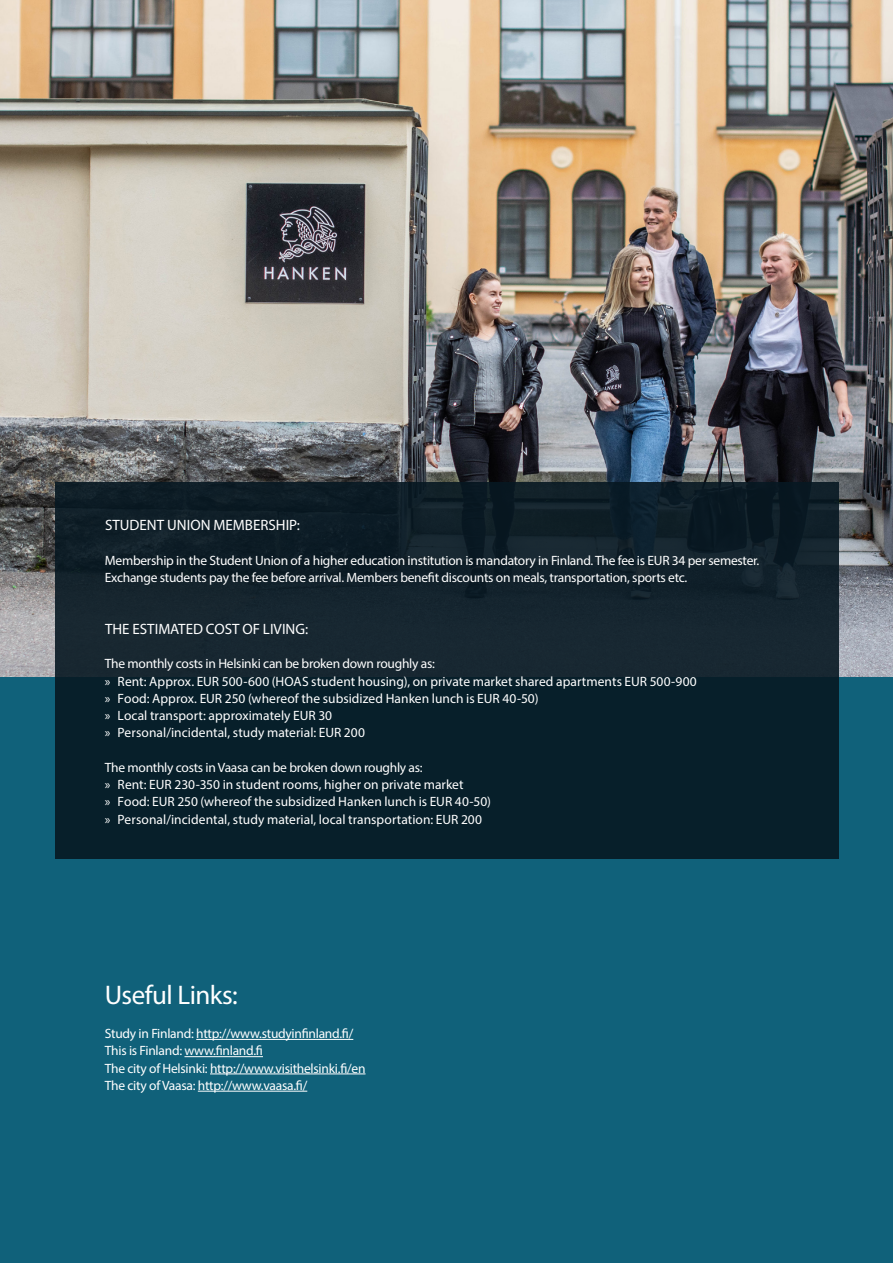
<style>
.page{position:relative;width:893px;height:1263px;background:#fff}
.page>*{position:absolute;margin:0;border:0;box-sizing:border-box;transform-origin:0 0}
.t1{font:27px "Myriad Pro";letter-spacing:-.02em;color:#fff}
.t2{font:15px "Myriad Pro";color:#fff}
.t3{font:13.5px "Myriad Pro";letter-spacing:-.015em;color:#fff}
.t4{font:13.5px "Myriad Pro";letter-spacing:.005em;color:#fff}
</style>
<div class="page">
<div style="left:0;top:677px;width:893px;height:586px;background:#10617a"></div>
<img style="left:0;top:0;width:893px;height:677px">
<div style="left:55px;top:482px;width:783px;height:377px;background:linear-gradient(to right,#0d202a,#0d212b)"></div>
<hr style="left:196px;top:1039px;width:157px;height:1px;background:#fff">
<hr style="left:184px;top:1056px;width:79px;height:1px;background:#fff">
<hr style="left:210px;top:1073px;width:156px;height:1px;background:#fff">
<hr style="left:198px;top:1091px;width:109px;height:1px;background:#fff">
<p class="t2" style="left:105px;top:516px;width:196px">STUDENT UNION MEMBERSHIP:</p>
<p class="t3" style="left:105px;top:552px;width:656px">Membership in the Student Union of a higher education institution is mandatory in Finland. The fee is EUR 34 per semester.</p>
<p class="t3" style="left:105px;top:569px;width:584px">Exchange students pay the fee before arrival. Members benefit discounts on meals, transportation, sports etc.</p>
<p class="t2" style="left:105px;top:619px;width:205px">THE ESTIMATED COST OF LIVING:</p>
<p class="t3" style="left:105px;top:655px;width:332px">The monthly costs in Helsinki can be broken down roughly as:</p>
<p class="t4" style="left:105px;top:673px;width:593px">» Rent: Approx. EUR 500-600 (HOAS student housing), on private market shared apartments EUR 500-900</p>
<p class="t3" style="left:105px;top:690px;width:435px">» Food: Approx. EUR 250 (whereof the subsidized Hanken lunch is EUR 40-50)</p>
<p class="t3" style="left:105px;top:707px;width:229px">» Local transport: approximately EUR 30</p>
<p class="t4" style="left:105px;top:724px;width:262px">» Personal/incidental, study material: EUR 200</p>
<p class="t3" style="left:105px;top:759px;width:319px">The monthly costs in Vaasa can be broken down roughly as:</p>
<p class="t4" style="left:105px;top:776px;width:360px">» Rent: EUR 230-350 in student rooms, higher on private market</p>
<p class="t3" style="left:105px;top:793px;width:388px">» Food: EUR 250 (whereof the subsidized Hanken lunch is EUR 40-50)</p>
<p class="t4" style="left:105px;top:811px;width:379px">» Personal/incidental, study material, local transportation: EUR 200</p>
<p class="t1" style="left:105px;top:978px;width:134px">Useful Links:</p>
<p class="t3" style="left:105px;top:1025px;width:250px">Study in Finland: http://www.studyinfinland.fi/</p>
<p class="t3" style="left:105px;top:1042px;width:160px">This is Finland: www.finland.fi</p>
<p class="t3" style="left:105px;top:1060px;width:262px">The city of Helsinki: http://www.visithelsinki.fi/en</p>
<p class="t3" style="left:105px;top:1077px;width:204px">The city of Vaasa: http://www.vaasa.fi/</p>
</div>
